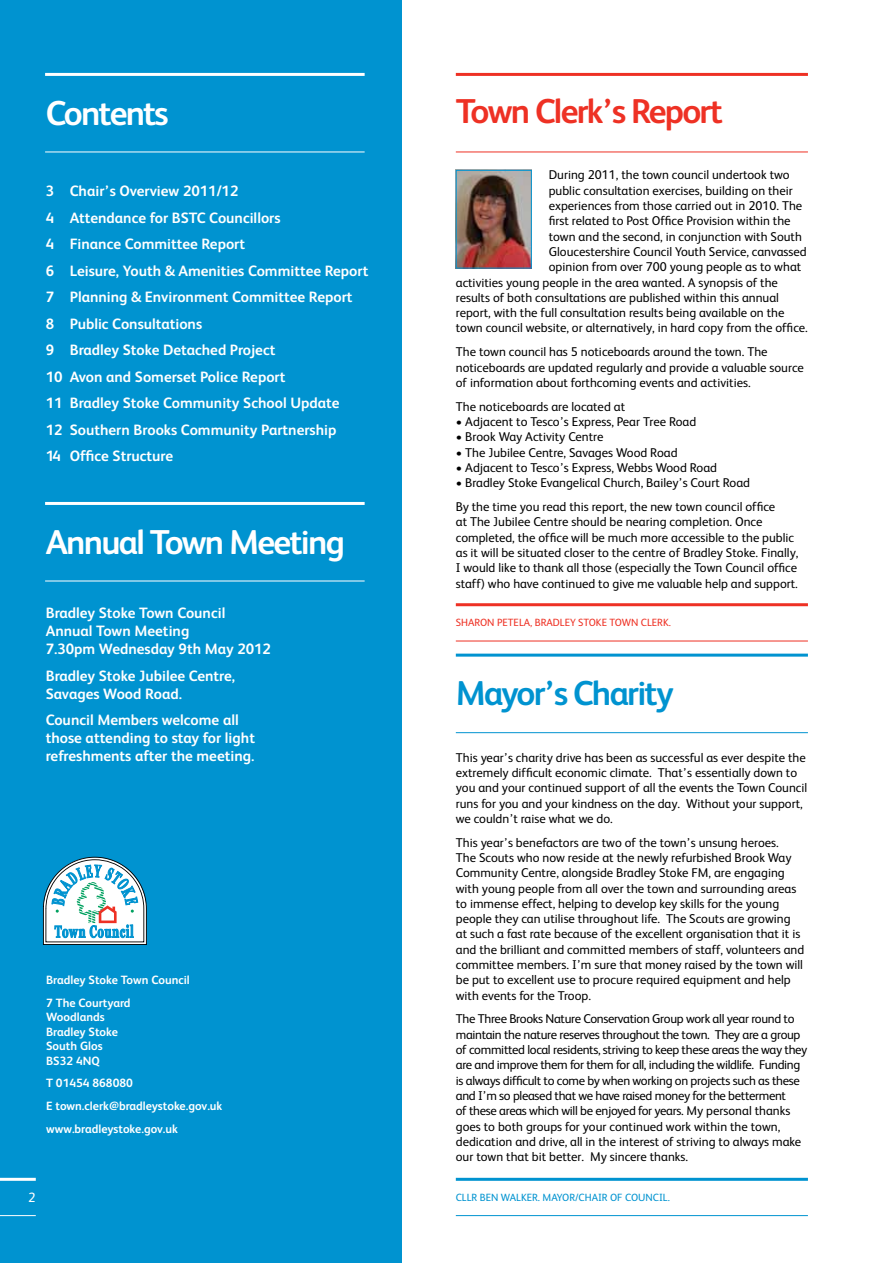
<style>
.page{position:relative;width:893px;height:1263px;background:#fff}
.page>*{position:absolute;margin:0;border:0;box-sizing:border-box;transform-origin:0 0}
.t1{font:700 34.5px "FS Albert";letter-spacing:-.05em;color:#fff}
.t2{font:700 34.5px "FS Albert";letter-spacing:-.05em;color:#ee3124}
.t3{font:700 34.5px "FS Albert";letter-spacing:-.05em;color:#0093d0}
.t4{font:700 15px/26.5px "FS Albert";color:#fff}
.t5{font:13.5px "FS Albert";color:#fff}
.t6{font:12.75px/15.3px "FS Albert";color:#000}
.t7{font:12.75px/15.3px "FS Albert";letter-spacing:-.025em;color:#000}
.t8{font:700 12px/23px "FS Albert";color:#fff}
.t9{font:10.5px "FS Albert";color:#ee3124}
.t10{font:10.5px "FS Albert";color:#0093d0}
</style>
<div class="page">
<div style="left:0;top:0;width:401px;height:1263px;background:#0093d0"></div>
<hr style="left:456px;top:73px;width:352px;height:3px;background:#ee3124">
<hr style="left:456px;top:152px;width:352px;height:1px;background:#ee3124">
<hr style="left:45px;top:73px;width:320px;height:3px;background:#fff">
<hr style="left:45px;top:152px;width:320px;height:1px;background:#fff">
<hr style="left:45px;top:502px;width:320px;height:3px;background:#fff">
<hr style="left:45px;top:581px;width:320px;height:1px;background:#fff">
<hr style="left:456px;top:603px;width:352px;height:3px;background:#ee3124">
<hr style="left:456px;top:641px;width:352px;height:1px;background:#ee3124">
<hr style="left:456px;top:1178px;width:352px;height:3px;background:#0093d0">
<hr style="left:456px;top:1215px;width:352px;height:1px;background:#0093d0">
<svg style="left:43px;top:857px;width:104px;height:88px"></svg>
<img style="left:458px;top:172px;width:72px;height:94px">
<div style="left:456px;top:170px;width:76px;height:98px;border:1px solid #0093d0"></div>
<hr style="left:456px;top:654px;width:352px;height:3px;background:#0093d0">
<hr style="left:456px;top:732px;width:352px;height:1px;background:#0093d0">
<hr style="left:0;top:1178px;width:36px;height:3px;background:#fff">
<hr style="left:0;top:1215px;width:36px;height:1px;background:#fff">
<h1 class="t1" style="left:46px;top:94px;width:125px">Contents</h1>
<p class="t4" style="left:46px;top:177px;width:324px">3 Chair’s Overview 2011/12<br>4 Attendance for BSTC Councillors<br>4 Finance Committee Report<br>6 Leisure, Youth &amp; Amenities Committee Report 7 Planning &amp; Environment Committee Report<br>8 Public Consultations<br>9 Bradley Stoke Detached Project<br>10 Avon and Somerset Police Report<br>11 Bradley Stoke Community School Update<br>12 Southern Brooks Community Partnership<br>14 Office Structure</p>
<h1 class="t1" style="left:46px;top:522px;width:301px">Annual Town Meeting</h1>
<p class="t4" style="left:46px;top:604px;width:227px;line-height:18px">Bradley Stoke Town Council<br>Annual Town Meeting<br>7.30pm Wednesday 9th May 2012</p>
<p class="t4" style="left:46px;top:666px;width:191px;line-height:18px">Bradley Stoke Jubilee Centre,<br>Savages Wood Road.</p>
<p class="t4" style="left:46px;top:711px;width:211px;line-height:18px">Council Members welcome all those attending to stay for light refreshments after the meeting.</p>
<p class="t8" style="left:46px;top:968px;width:145px">Bradley Stoke Town Council<br>7 The Courtyard</p>
<p class="t8" style="left:46px;top:1010px;width:73px;line-height:14.4px">Woodlands<br>Bradley Stoke<br>South Glos<br>BS32 4NQ</p>
<p class="t8" style="left:46px;top:1072px;width:178px">T 01454 868080<br>E town.clerk@bradleystoke.gov.uk www.bradleystoke.gov.uk</p>
<p class="t5" style="left:28px;top:1190px;width:9px">2</p>
<h1 class="t2" style="left:456px;top:92px;width:269px">Town Clerk’s Report</h1>
<p class="t6" style="left:549px;top:167px;width:242px">During 2011, the town council undertook two</p>
<p class="t6" style="left:549px;top:183px;width:246px">public consultation exercises, building on their</p>
<p class="t6" style="left:549px;top:198px;width:255px">experiences from those carried out in 2010. The</p>
<p class="t6" style="left:549px;top:213px;width:243px">first related to Post Office Provision within the</p>
<p class="t6" style="left:549px;top:229px;width:255px">town and the second, in conjunction with South</p>
<p class="t6" style="left:549px;top:244px;width:260px">Gloucestershire Council Youth Service, canvassed</p>
<p class="t6" style="left:549px;top:259px;width:254px">opinion from over 700 young people as to what</p>
<p class="t6" style="left:456px;top:274px;width:324px">activities young people in the area wanted. A synopsis of the</p>
<p class="t6" style="left:456px;top:290px;width:325px">results of both consultations are published within this annual</p>
<p class="t6" style="left:456px;top:305px;width:330px">report, with the full consultation results being available on the</p>
<p class="t6" style="left:456px;top:320px;width:353px">town council website, or alternatively, in hard copy from the office.</p>
<p class="t6" style="left:456px;top:344px;width:350px">The town council has 5 noticeboards around the town. The noticeboards are updated regularly and provide a valuable source of information about forthcoming events and activities.</p>
<p class="t6" style="left:456px;top:399px;width:171px">The noticeboards are located at</p>
<p class="t6" style="left:456px;top:414px;width:242px">• Adjacent to Tesco’s Express, Pear Tree Road</p>
<p class="t6" style="left:456px;top:429px;width:149px">• Brook Way Activity Centre</p>
<p class="t6" style="left:456px;top:444px;width:223px">• The Jubilee Centre, Savages Wood Road</p>
<p class="t6" style="left:456px;top:460px;width:263px">• Adjacent to Tesco’s Express, Webbs Wood Road</p>
<p class="t6" style="left:456px;top:471px;width:321px;line-height:23.9px">• Bradley Stoke Evangelical Church, Bailey’s Court Road<br>By the time you read this report, the new town council office</p>
<p class="t6" style="left:456px;top:514px;width:344px">at The Jubilee Centre should be nearing completion. Once completed, the office will be much more accessible to the public as it will be situated closer to the centre of Bradley Stoke. Finally, I would like to thank all those (especially the Town Council office staff) who have continued to give me valuable help and support.</p>
<p class="t9" style="left:456px;top:616px;width:217px">Sharon Petela, Bradley Stoke Town Clerk.</p>
<h1 class="t3" style="left:456px;top:674px;width:219px">Mayor’s Charity</h1>
<p class="t6" style="left:456px;top:749px;width:353px">This year’s charity drive has been as successful as ever despite the extremely difficult economic climate. That’s essentially down to you and your continued support of all the events the Town Council runs for you and your kindness on the day. Without your support, we couldn’t raise what we do.</p>
<p class="t6" style="left:456px;top:834px;width:350px">This year’s benefactors are two of the town’s unsung heroes.<br>The Scouts who now reside at the newly refurbished Brook Way Community Centre, alongside Bradley Stoke FM, are engaging with young people from all over the town and surrounding areas to immense effect, helping to develop key skills for the young people they can utilise throughout life. The Scouts are growing at such a fast rate because of the excellent organisation that it is and the brilliant and committed members of staff, volunteers and committee members. I’m sure that money raised by the town will be put to excellent use to procure required equipment and help with events for the Troop.</p>
<p class="t7" style="left:456px;top:1011px;width:353px">The Three Brooks Nature Conservation Group work all year round to maintain the nature reserves throughout the town. They are a group of committed local residents, striving to keep these areas the way they are and improve them for them for all, including the wildlife. Funding is always difficult to come by when working on projects such as these and I’m so pleased that we have raised money for the betterment<br>of these areas which will be enjoyed for years. My personal thanks goes to both groups for your continued work within the town, dedication and drive, all in the interest of striving to always make our town that bit better. My sincere thanks.</p>
<p class="t10" style="left:456px;top:1191px;width:143px">Cllr BEN WALKE R. Mayor/Chair</p>
<p class="t10" style="left:610px;top:1191px;width:61px">of Council.</p>
</div>
